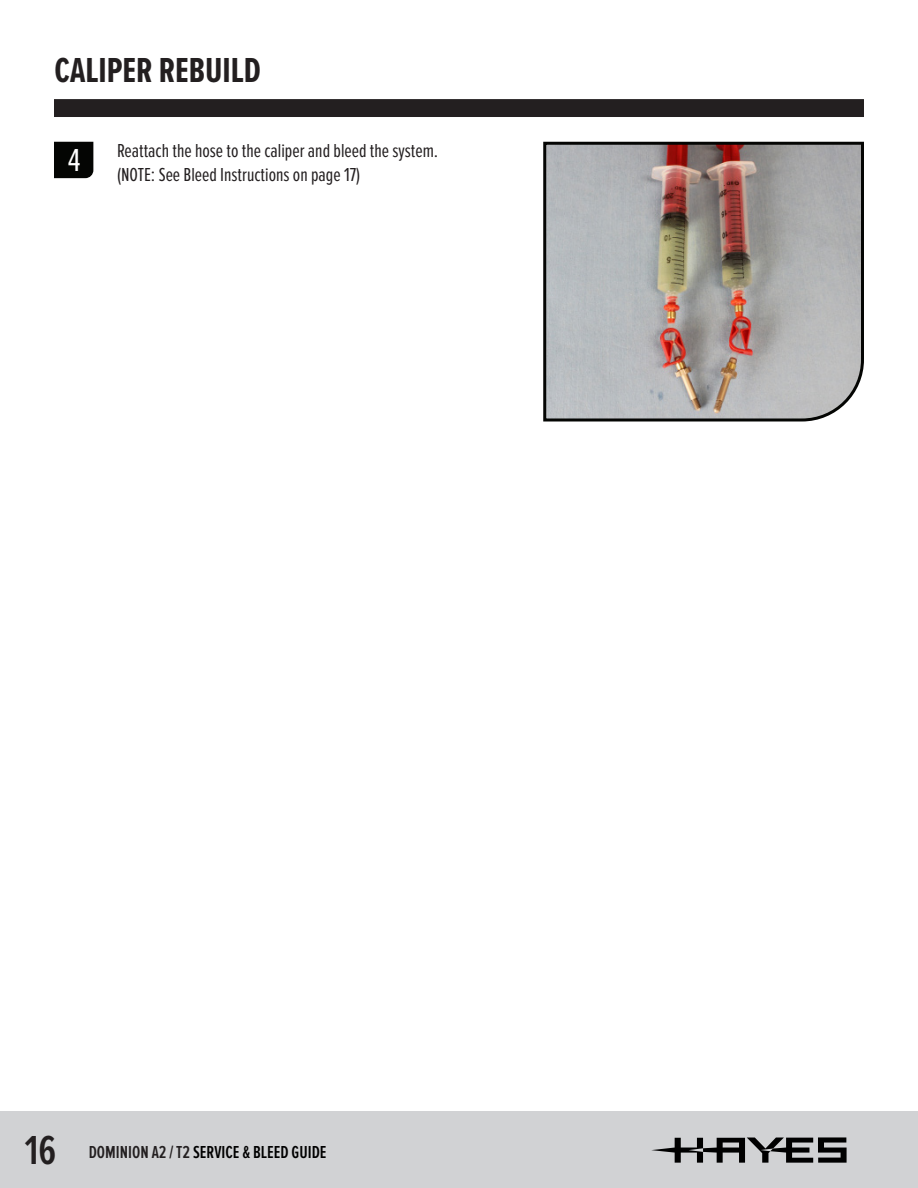
<style>
.page{position:relative;width:918px;height:1188px;background:#fff}
.page>*{position:absolute;margin:0;border:0;box-sizing:border-box;transform-origin:0 0}
.t1{font:600 42px "Proxima Nova Ex Cn";color:#231f20}
.t2{font:700 36px "Proxima Nova Ex Cn";color:#231f20}
.t3{font:33px "Proxima Nova Ex Cn";color:#fff}
.body_copy{font:19.5px/24px "Proxima Nova Ex Cn";color:#231f20}
.t4{font:600 18px "Proxima Nova Ex Cn";color:#000}
.s1{color:#231f20}
</style>
<div class="page">
<div style="left:0;top:1112px;width:918px;height:76px;background:#d1d2d4"></div>
<svg style="left:651px;top:1137px;width:196px;height:26px"></svg>
<div style="left:54px;top:99px;width:810px;height:18px;background:#231f20;border:2px solid #231f20"></div>
<svg style="left:54px;top:142px;width:39px;height:36px"></svg>
<img style="left:543px;top:141px;width:321px;height:281px">
<p class="t2" style="left:55px;top:44px;width:208px">CALIPER REBUILD</p>
<p class="t3" style="left:68px;top:142px;width:14px">4</p>
<p class="body_copy" style="left:117px;top:139px;width:323px">Reattach the hose to the caliper and bleed the system. (NOTE: See Bleed Instructions on page 17)</p>
<h1 class="t1" style="left:25px;top:1126px;width:33px">16</h1>
<p class="t4" style="left:89px;top:1142px;width:239px"><span class="s1">DOMINION A2 / T2</span> SERVICE &amp; BLEED GUIDE</p>
</div>
